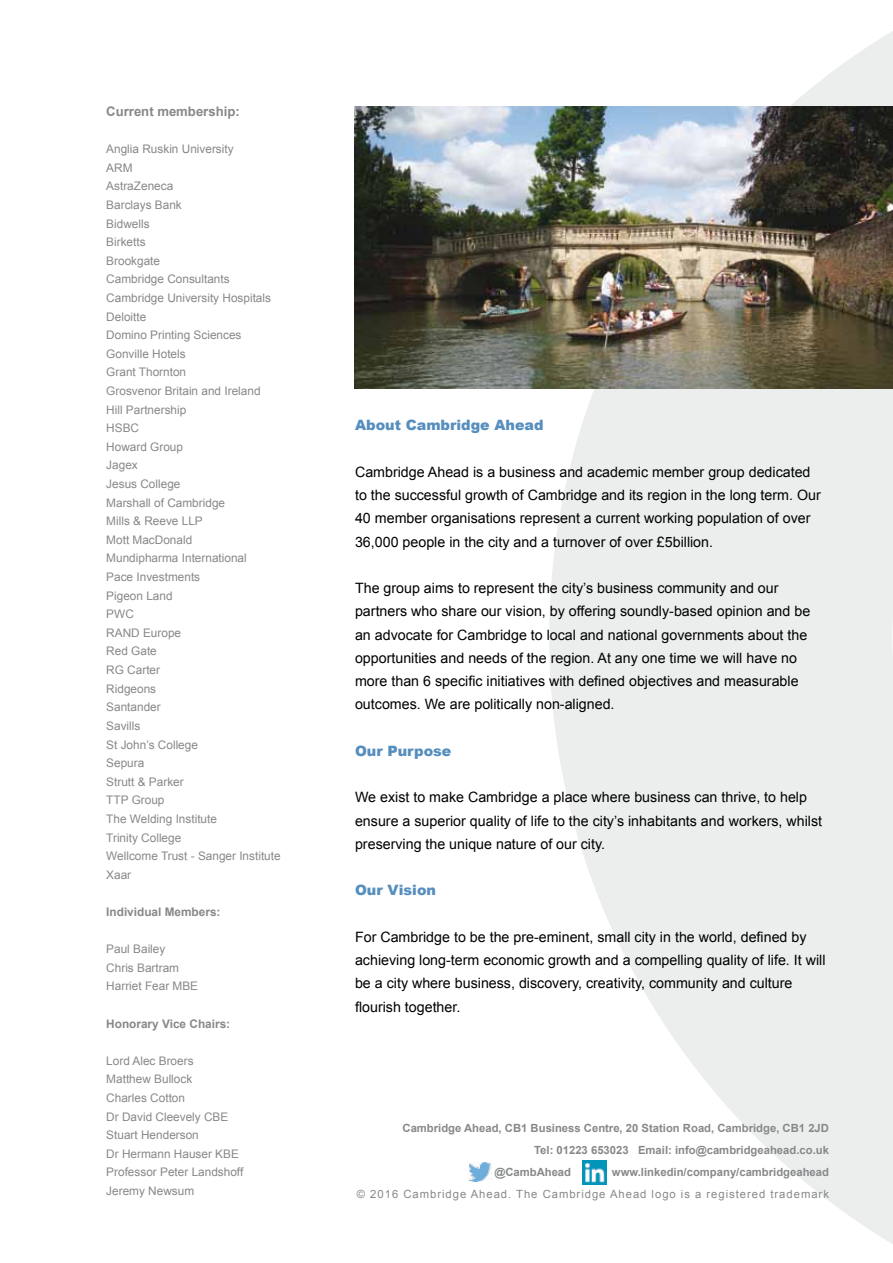
<style>
.page{position:relative;width:893px;height:1263px;background:#fff}
.page>*{position:absolute;margin:0;border:0;box-sizing:border-box;transform-origin:0 0}
.t1{font:14.25px/23.2px "Arial";color:#000}
.t2{font:900 14.25px "Arial";color:#568ebe}
.t3{font:700 13.2px "Arial";color:#87888a}
.t4{font:11.85px/18.6px "Arial";color:#87888a}
.t5{font:700 11.85px "Arial";color:#87888a}
.t6{font:700 11.25px "Arial";color:#87888a}
.t7{font:11.25px "Arial";letter-spacing:.085em;color:#87888a}
</style>
<div class="page">
<svg style="left:549px;top:31px;width:344px;height:1213px;fill:#eceded"></svg>
<img style="left:583px;top:1160px;width:23px;height:24px">
<img style="left:468px;top:1162px;width:24px;height:20px">
<img style="left:354px;top:106px;width:539px;height:283px">
<p class="t3" style="left:106px;top:104px;width:135px">Current membership:</p>
<p class="t4" style="left:106px;top:140px;width:176px">Anglia Ruskin University<br>ARM<br>AstraZeneca<br>Barclays Bank<br>Bidwells<br>Birketts<br>Brookgate<br>Cambridge Consultants<br>Cambridge University Hospitals<br>Deloitte<br>Domino Printing Sciences<br>Gonville Hotels<br>Grant Thornton<br>Grosvenor Britain and Ireland<br>Hill Partnership<br>HSBC<br>Howard Group<br>Jagex<br>Jesus College<br>Marshall of Cambridge<br>Mills &amp; Reeve LLP<br>Mott MacDonald<br>Mundipharma International<br>Pace Investments<br>Pigeon Land<br>PWC<br>RAND Europe<br>Red Gate<br>RG Carter<br>Ridgeons<br>Santander<br>Savills<br>St John’s College<br>Sepura<br>Strutt &amp; Parker<br>TTP Group<br>The Welding Institute<br>Trinity College<br>Wellcome Trust - Sanger Institute<br>Xaar</p>
<p class="t5" style="left:106px;top:905px;width:116px">Individual Members:</p>
<p class="t4" style="left:106px;top:940px;width:93px">Paul Bailey<br>Chris Bartram<br>Harriet Fear MBE</p>
<p class="t5" style="left:106px;top:1017px;width:125px">Honorary Vice Chairs:</p>
<p class="t4" style="left:106px;top:1051px;width:139px">Lord Alec Broers<br>Matthew Bullock<br>Charles Cotton<br>Dr David Cleevely CBE<br>Stuart Henderson<br>Dr Hermann Hauser KBE<br>Professor Peter Landshoff<br>Jeremy Newsum</p>
<p class="t2" style="left:355px;top:417px;width:190px">About Cambridge Ahead</p>
<p class="t1" style="left:355px;top:460px;width:467px">Cambridge Ahead is a business and academic member group dedicated to the successful growth of Cambridge and its region in the long term. Our 40 member organisations represent a current working population of over 36,000 people in the city and a turnover of over £5billion.</p>
<p class="t1" style="left:355px;top:576px;width:457px">The group aims to represent the city’s business community and our partners who share our vision, by offering soundly-based opinion and be an advocate for Cambridge to local and national governments about the opportunities and needs of the region. At any one time we will have no more than 6 specific initiatives with defined objectives and measurable outcomes. We are politically non-aligned.</p>
<p class="t2" style="left:355px;top:743px;width:98px">Our Purpose</p>
<p class="t1" style="left:355px;top:786px;width:469px">We exist to make Cambridge a place where business can thrive, to help ensure a superior quality of life to the city’s inhabitants and workers, whilst preserving the unique nature of our city.</p>
<p class="t2" style="left:355px;top:882px;width:82px">Our Vision</p>
<p class="t1" style="left:355px;top:925px;width:472px">For Cambridge to be the pre-eminent, small city in the world, defined by achieving long-term economic growth and a compelling quality of life. It will be a city where business, discovery, creativity, community and culture flourish together.</p>
<p class="t6" style="left:403px;top:1122px;width:428px">Cambridge Ahead, CB1 Business Centre, 20 Station Road, Cambridge, CB1 2JD</p>
<p class="t6" style="left:534px;top:1144px;width:296px">Tel: 01223 653023 Email: info@cambridgeahead.co.uk</p>
<p class="t6" style="left:494px;top:1166px;width:78px">@CambAhead</p>
<p class="t6" style="left:612px;top:1166px;width:219px">www.linkedin/company/cambridgeahead</p>
<p class="t7" style="left:357px;top:1187px;width:474px">© 2016 Cambridge Ahead. The Cambridge Ahead logo is a registered trademark</p>
</div>
